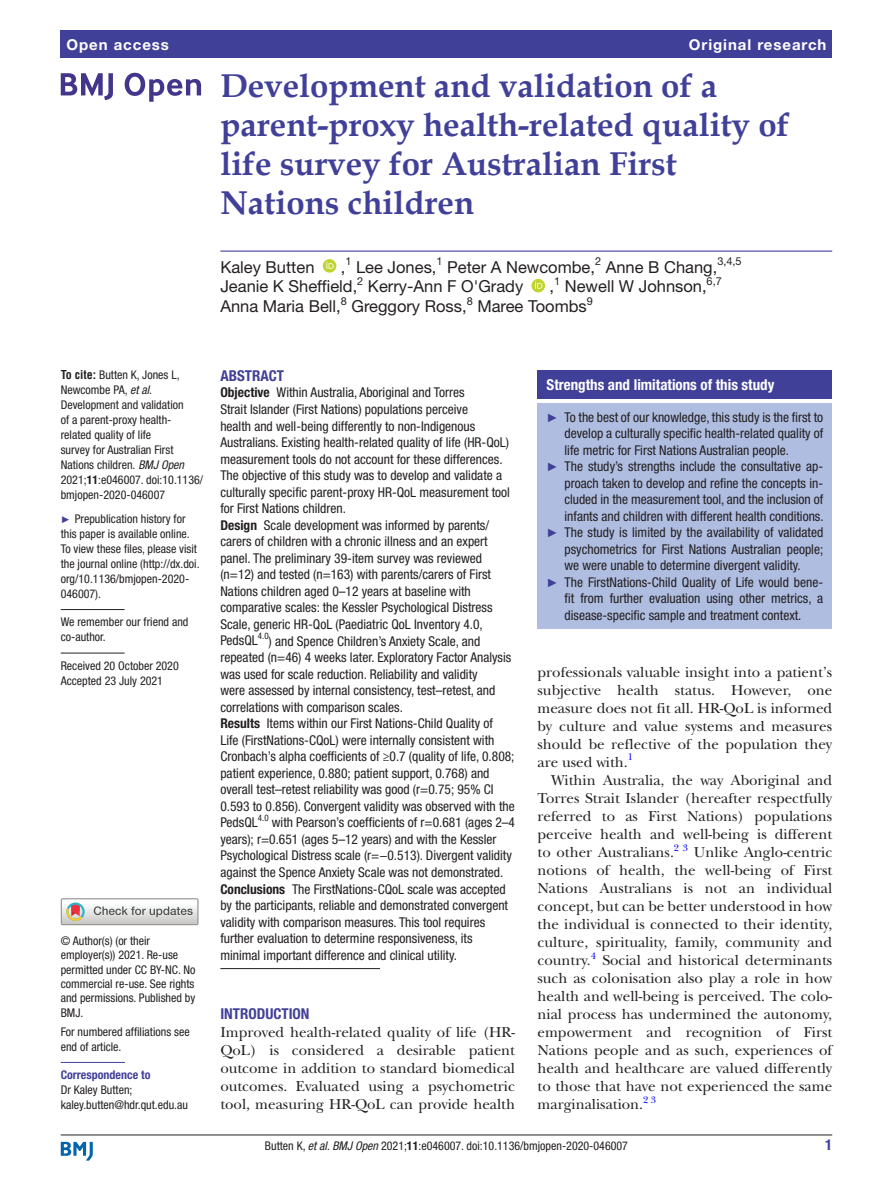
<style>
.page{position:relative;width:893px;height:1191px;background:#fff}
.page>*{position:absolute;margin:0;border:0;box-sizing:border-box;transform-origin:0 0}
.t1{font:700 33px/39px "Book Antiqua";color:#414099}
.t2{font:16.5px "Helvetica Neue LT Std";color:#231f20}
.t3{font:15px/18px "New Baskerville";color:#231f20;text-align:justify}
.t4{font:700 condensed 15px "Helvetica Neue LT Std";color:#fff}
.t5{font:700 15px "Helvetica Neue LT Std";letter-spacing:.065em;color:#fff}
.t6{font:700 condensed 15px "Helvetica Neue LT Std";color:#414099}
.t7{font:condensed 13.5px/16.5px "Helvetica Neue LT Std";color:#231f20}
.t8{font:condensed 12px/15px "Helvetica Neue LT Std";color:#231f20}
.t9{font:700 condensed 12px "Helvetica Neue LT Std";color:#414099}
.t10{font:10.95px "Helvetica Neue LT Std";color:#231f20}
.t11{font:9.9px "New Baskerville";color:#00f}
.s1{font-family:"Helvetica LT Std";font-weight:700}
.s2{font-style:italic}
.s3{font-weight:700}
.s4{font-family:"Arial";font-stretch:normal;font-size:9.75px;color:#414099}
.s5{font-family:"Arial";font-stretch:normal;font-size:12px;color:#414099}
</style>
<div class="page">
<hr style="left:61px;top:1134px;width:771px;height:1px;background:#231f20">
<svg style="left:61px;top:1141px;width:32px;height:19px"></svg>
<div style="left:61px;top:31px;width:771px;height:27px;background:#414099"></div>
<hr style="left:220px;top:250px;width:612px;height:2px;background:#414099">
<svg style="left:323px;top:259px;width:13px;height:14px"></svg>
<svg style="left:531px;top:279px;width:14px;height:13px"></svg>
<hr style="left:61px;top:609px;width:64px;height:1px;background:#231f20">
<hr style="left:61px;top:652px;width:64px;height:1px;background:#231f20">
<hr style="left:61px;top:1062px;width:64px;height:1px;background:#414099">
<svg style="left:61px;top:73px;width:52px;height:27px"></svg>
<svg style="left:125px;top:73px;width:76px;height:29px"></svg>
<div style="left:61px;top:898px;width:138px;height:27px;border:1px solid #969090"></div>
<svg style="left:61px;top:898px;width:137px;height:26px"></svg>
<hr style="left:220px;top:968px;width:160px;height:1px;background:#231f20">
<div style="left:538px;top:370px;width:294px;height:29px;background:#414099"></div>
<div style="left:538px;top:403px;width:294px;height:226px;background:#afbde1"></div>
<p class="t5" style="left:66px;top:35px;width:104px">Open access</p>
<p class="t5" style="left:689px;top:35px;width:139px">Original research</p>
<h1 class="t1" style="left:220px;top:66px;width:571px">Development and validation of a parent-proxy health-related quality of life survey for Australian First<br>Nations children</h1>
<p class="t10" style="left:345px;top:255px;width:8px">1</p>
<p class="t2" style="left:356px;top:257px;width:82px">Lee Jones,</p>
<p class="t10" style="left:436px;top:255px;width:8px">1</p>
<p class="t2" style="left:447px;top:257px;width:149px">Peter A Newcombe,</p>
<p class="t10" style="left:595px;top:255px;width:8px">2</p>
<p class="t2" style="left:606px;top:257px;width:113px">Anne B Chang,</p>
<p class="t10" style="left:717px;top:255px;width:26px">3,4,5</p>
<p class="t2" style="left:220px;top:277px;width:138px">Jeanie K Sheffield,</p>
<p class="t10" style="left:357px;top:274px;width:8px">2</p>
<p class="t2" style="left:368px;top:277px;width:157px">Kerry-Ann F O'Grady</p>
<p class="t2" style="left:550px;top:277px;width:6px">,</p>
<p class="t2" style="left:220px;top:257px;width:96px">Kaley Butten</p>
<p class="t2" style="left:341px;top:257px;width:6px">,</p>
<p class="t10" style="left:554px;top:274px;width:8px">1</p>
<p class="t2" style="left:565px;top:277px;width:143px">Newell W Johnson,</p>
<p class="t10" style="left:707px;top:274px;width:17px">6,7</p>
<p class="t2" style="left:220px;top:296px;width:122px">Anna Maria Bell,</p>
<p class="t10" style="left:341px;top:294px;width:8px">8</p>
<p class="t2" style="left:351px;top:296px;width:117px">Greggory Ross,</p>
<p class="t10" style="left:467px;top:294px;width:8px">8</p>
<p class="t2" style="left:477px;top:296px;width:111px">Maree Toombs</p>
<p class="t10" style="left:587px;top:294px;width:8px">9</p>
<p class="t8" style="left:61px;top:367px;width:144px"><span class="s1">To cite:</span> Butten K, Jones L,<br>Newcombe PA, <span class="s2">et al</span>.<br>Development and validation<br>of a parent-proxy health&shy;related quality of life<br>survey for Australian First<br>Nations children. <span class="s2">BMJ Open<br></span>2021;<span class="s3">11</span>:e046007. doi:10.1136/ bmjopen-2020-046007</p>
<p class="t8" style="left:61px;top:511px;width:140px"><span class="s4">►</span> Prepublication history for this paper is available online.<br>To view these files, please visit the journal online (http://dx.doi. org/10.1136/bmjopen-2020-<br>046007).</p>
<p class="t8" style="left:61px;top:614px;width:129px">We remember our friend and co-author.</p>
<p class="t8" style="left:61px;top:658px;width:120px">Received 20 October 2020<br>Accepted 23 July 2021</p>
<p class="t8" style="left:61px;top:933px;width:136px;line-height:14.4px">© Author(s) (or their employer(s)) 2021. Re-use permitted under CC BY-NC. No commercial re-use. See rights and permissions. Published by<br>BMJ.</p>
<p class="t8" style="left:61px;top:1024px;width:130px">For numbered affiliations see end of article.</p>
<p class="t9" style="left:61px;top:1067px;width:91px">Correspondence to</p>
<p class="t8" style="left:61px;top:1082px;width:129px">Dr Kaley Butten; kaley.butten@hdr.qut.edu.au</p>
<p class="t6" style="left:220px;top:366px;width:65px">ABSTRACT</p>
<p class="t7" style="left:220px;top:384px;width:296px"><span class="s3">Objective</span> Within Australia, Aboriginal and Torres<br>Strait Islander (First Nations) populations perceive<br>health and well-being differently to non-Indigenous Australians. Existing health-related quality of life (HR-QoL) measurement tools do not account for these differences.<br>The objective of this study was to develop and validate a culturally specific parent-proxy HR-QoL measurement tool for First Nations children.<br><span class="s3">Design</span> Scale development was informed by parents/ carers of children with a chronic illness and an expert panel. The preliminary 39-item survey was reviewed (n=12) and tested (n=163) with parents/carers of First Nations children aged 0–12 years at baseline with comparative scales: the Kessler Psychological Distress Scale, generic HR-QoL (Paediatric QoL Inventory 4.0, PedsQL<sup>4.0</sup>) and Spence Children’s Anxiety Scale, and repeated (n=46) 4 weeks later. Exploratory Factor Analysis was used for scale reduction. Reliability and validity<br>were assessed by internal consistency, test–retest, and correlations with comparison scales.<br><span class="s3">Results</span> Items within our First Nations-Child Quality of<br>Life (FirstNations-CQoL) were internally consistent with Cronbach’s alpha coefficients of ≥0.7 (quality of life, 0.808; patient experience, 0.880; patient support, 0.768) and overall test–retest reliability was good (r=0.75; 95% CI 0.593 to 0.856). Convergent validity was observed with the PedsQL<sup>4.0</sup> with Pearson’s coefficients of r=0.681 (ages 2–4 years); r=0.651 (ages 5–12 years) and with the Kessler Psychological Distress scale (r=−0.513). Divergent validity against the Spence Anxiety Scale was not demonstrated.<br><span class="s3">Conclusions</span> The FirstNations-CQoL scale was accepted by the participants, reliable and demonstrated convergent validity with comparison measures. This tool requires further evaluation to determine responsiveness, its minimal important difference and clinical utility.</p>
<p class="t6" style="left:220px;top:1004px;width:91px">INTRODUCTION</p>
<p class="t3" style="left:220px;top:1022px;width:296px">Improved health-related quality of life (HR-QoL) is considered a desirable patient outcome in addition to standard biomedical outcomes. Evaluated using a psychometric tool, measuring HR-QoL can provide health</p>
<p class="t4" style="left:547px;top:375px;width:229px">Strengths and limitations of this study</p>
<p class="t7" style="left:547px;top:408px;width:278px"><span class="s5">►</span> To the best of our knowledge, this study is the first to</p>
<p class="t7" style="left:565px;top:425px;width:260px">develop a culturally specific health-related quality of</p>
<p class="t7" style="left:565px;top:441px;width:226px">life metric for First Nations Australian people.</p>
<p class="t7" style="left:547px;top:458px;width:278px"><span class="s5">►</span> The study’s strengths include the consultative ap-</p>
<p class="t7" style="left:565px;top:474px;width:260px">proach taken to develop and refine the concepts in-</p>
<p class="t7" style="left:565px;top:491px;width:260px">cluded in the measurement tool, and the inclusion of</p>
<p class="t7" style="left:565px;top:507px;width:261px">infants and children with different health conditions.</p>
<p class="t7" style="left:547px;top:524px;width:278px"><span class="s5">►</span> The study is limited by the availability of validated</p>
<p class="t7" style="left:565px;top:540px;width:260px">psychometrics for First Nations Australian people;</p>
<p class="t7" style="left:565px;top:557px;width:238px">we were unable to determine divergent validity.</p>
<p class="t7" style="left:547px;top:573px;width:278px"><span class="s5">►</span> The FirstNations-Child Quality of Life would bene-</p>
<p class="t7" style="left:565px;top:590px;width:260px">fit from further evaluation using other metrics, a</p>
<p class="t7" style="left:565px;top:606px;width:238px">disease-specific sample and treatment context.</p>
<p class="t3" style="left:538px;top:663px;width:296px">professionals valuable insight into a patient’s subjective health status. However, one measure does not fit all. HR-QoL is informed by culture and value systems and measures should be reflective of the population they are used with.<sup>1</sup></p>
<p class="t3" style="left:538px;top:771px;width:296px;text-indent:14px">Within Australia, the way Aboriginal and Torres Strait Islander (hereafter respectfully referred to as First Nations) populations perceive health and well-being is different to other Australians.</p>
<p class="t11" style="left:674px;top:841px;width:16px">2 3</p>
<p class="t3" style="left:538px;top:843px;width:296px;text-indent:156px">Unlike Anglo-centric notions of health, the well-being of First Nations Australians is not an individual concept, but can be better understood in how the individual is connected to their identity, culture, spirituality, family, community and country.</p>
<p class="t11" style="left:591px;top:949px;width:7px">4</p>
<p class="t3" style="left:538px;top:951px;width:296px;text-indent:65px">Social and historical determinants such as colonisation also play a role in how health and well-being is perceived. The colo&shy;nial process has undermined the autonomy, empowerment and recognition of First Nations people and as such, experiences of health and healthcare are valued differently to those that have not experienced the same marginalisation.<sup>2</sup> <sup>3</sup></p>
<p class="t8" style="left:265px;top:1137px;width:365px">Butten K, <span class="s2">et al</span>. <span class="s2">BMJ Open</span> 2021;<span class="s3">11</span>:e046007. doi:10.1136/bmjopen-2020-046007</p>
<p class="t6" style="left:825px;top:1135px;width:9px">1</p>
</div>
